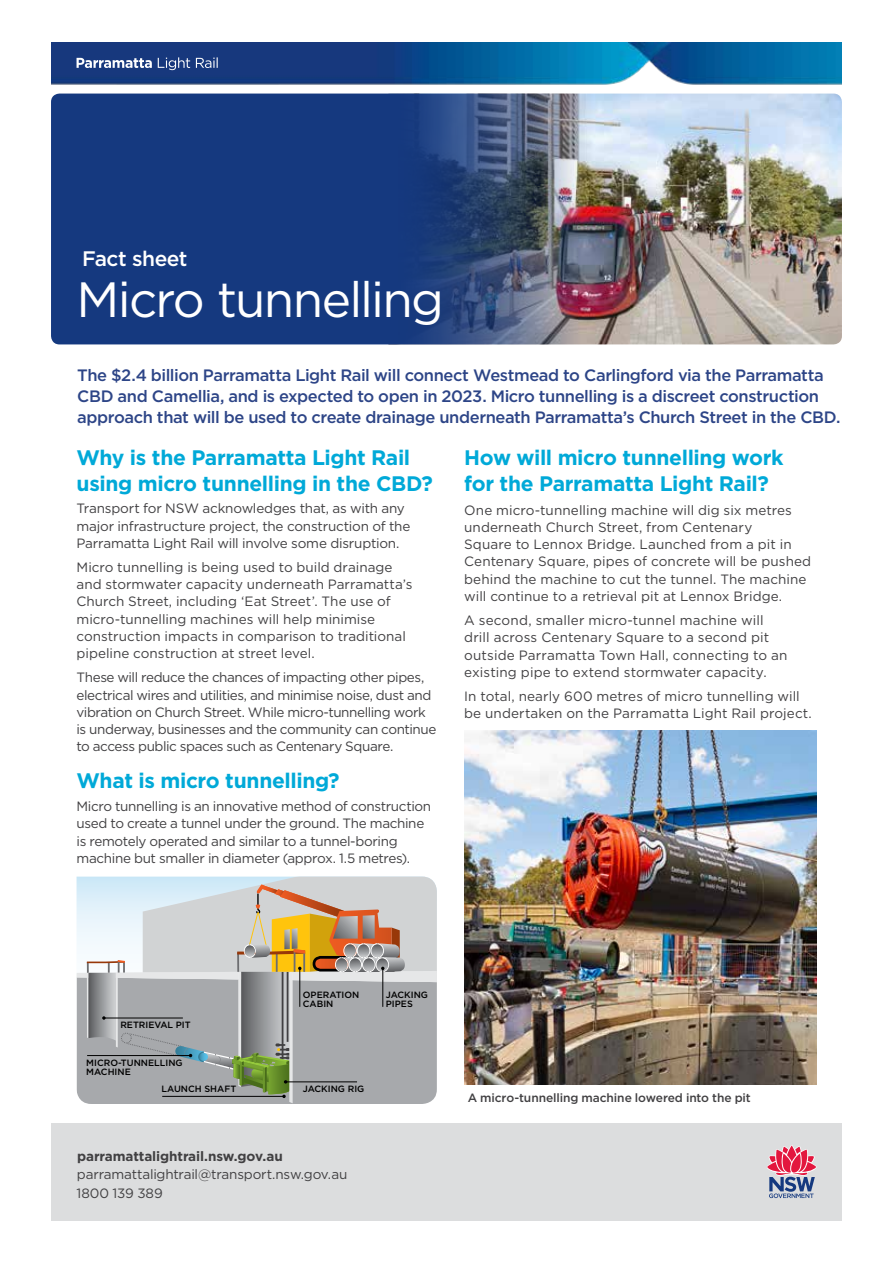
<style>
.page{position:relative;width:893px;height:1263px;background:#fff}
.page>*{position:absolute;margin:0;border:0;box-sizing:border-box;transform-origin:0 0}
.Heading_1{font:49.5px "Gotham";letter-spacing:-.04em;color:#fff}
.Heading_2{font:700 21px/25.2px "Gotham";letter-spacing:-.02em;color:#00a9d8}
.Body_Copy{font:700 21px/25.2px "Gotham";letter-spacing:-.02em;color:#00a9d8}
.Subtitle{font:500 21px "Gotham";letter-spacing:-.025em;color:#fff}
.intro{font:500 16.5px/21px "Gotham";letter-spacing:-.025em;color:#2d4587}
.Body_Copy-2{font:13.5px/17.2px "Gotham";letter-spacing:-.005em;color:#414042}
.Body_Copy-3{font:13.5px/17.2px "Gotham";letter-spacing:-.03em;color:#414042}
.Body_Copy-4{font:13.5px/17.2px "Gotham";letter-spacing:-.025em;color:#414042}
.t1{font:700 13.5px "Gotham";letter-spacing:-.01em;color:#414042}
.t2{font:500 12px "Gotham";letter-spacing:-.01em;color:#414042}
.t3{font:500 9.15px/9.1px "Gotham";color:#000}
</style>
<div class="page">
<svg style="left:77px;top:876px;width:360px;height:227px;background:#b7b5af"></svg>
<img style="left:464px;top:730px;width:352px;height:355px">
<div style="left:51px;top:1123px;width:791px;height:97px;background:#dcddde"></div>
<svg style="left:767px;top:1145px;width:49px;height:53px"></svg>
<img style="left:51px;top:43px;width:791px;height:42px">
<svg style="left:77px;top:57px;width:141px;height:13px;background:#5971a2"></svg>
<img style="left:51px;top:94px;width:791px;height:250px;border-radius:9px">
<p class="Subtitle" style="left:82px;top:245px;width:107px">Fact sheet</p>
<h1 class="Heading_1" style="left:77px;top:268px;width:369px">Micro tunnelling</h1>
<p class="intro" style="left:77px;top:364px;width:765px">The $2.4 billion Parramatta Light Rail will connect Westmead to Carlingford via the Parramatta<br>CBD and Camellia, and is expected to open in 2023. Micro tunnelling is a discreet construction approach that will be used to create drainage underneath Parramatta’s Church Street in the CBD.</p>
<h2 class="Heading_2" style="left:77px;top:445px;width:358px">Why is the Parramatta Light Rail using micro tunnelling in the CBD?</h2>
<p class="Body_Copy-2" style="left:77px;top:500px;width:335px">Transport for NSW acknowledges that, as with any major infrastructure project, the construction of the<br>Parramatta Light Rail will involve some disruption.</p>
<p class="Body_Copy-2" style="left:77px;top:558px;width:337px">Micro tunnelling is being used to build drainage and stormwater capacity underneath Parramatta’s Church Street, including ‘Eat Street’. The use of micro-tunnelling machines will help minimise construction impacts in comparison to traditional pipeline construction at street level.</p>
<p class="Body_Copy-3" style="left:77px;top:669px;width:361px">These will reduce the chances of impacting other pipes, electrical wires and utilities, and minimise noise, dust and vibration on Church Street. While micro-tunnelling work is underway, businesses and the community can continue to access public spaces such as Centenary Square.</p>
<h2 class="Heading_2" style="left:77px;top:768px;width:265px">What is micro tunnelling?</h2>
<p class="Body_Copy-4" style="left:77px;top:797px;width:356px">Micro tunnelling is an innovative method of construction used to create a tunnel under the ground. The machine is remotely operated and similar to a tunnel-boring machine but smaller in diameter (approx. 1.5 metres).</p>
<p class="Body_Copy" style="left:464px;top:445px;width:321px">How will micro tunnelling work for the Parramatta Light Rail?</p>
<p class="Body_Copy-2" style="left:464px;top:501px;width:349px">One micro-tunnelling machine will dig six metres underneath Church Street, from Centenary<br>Square to Lennox Bridge. Launched from a pit in Centenary Square, pipes of concrete will be pushed behind the machine to cut the tunnel. The machine will continue to a retrieval pit at Lennox Bridge.</p>
<p class="Body_Copy-2" style="left:464px;top:611px;width:325px">A second, smaller micro-tunnel machine will drill across Centenary Square to a second pit outside Parramatta Town Hall, connecting to an existing pipe to extend stormwater capacity.</p>
<p class="Body_Copy-2" style="left:464px;top:687px;width:349px">In total, nearly 600 metres of micro tunnelling will be undertaken on the Parramatta Light Rail project.</p>
<p class="t3" style="left:120px;top:1020px;width:72px">RETRIEVAL PIT</p>
<p class="t3" style="left:86px;top:1057px;width:98px">MICRO-TUNNELLING<br>MACHINE</p>
<p class="t3" style="left:161px;top:1084px;width:76px">LAUNCH SHAFT</p>
<p class="t3" style="left:303px;top:990px;width:58px">OPERATION<br>CABIN</p>
<p class="t3" style="left:386px;top:990px;width:44px">JACKING<br>PIPES</p>
<p class="t3" style="left:303px;top:1084px;width:63px">JACKING RIG</p>
<p class="t1" style="left:77px;top:1147px;width:207px">parramattalightrail.nsw.gov.au</p>
<p class="Body_Copy-2" style="left:76px;top:1165px;width:272px;line-height:18.3px">parramattalightrail@transport.nsw.gov.au<br>1800 139 389</p>
<p class="t2" style="left:468px;top:1090px;width:285px">A micro-tunnelling machine lowered into the pit</p>
</div>
